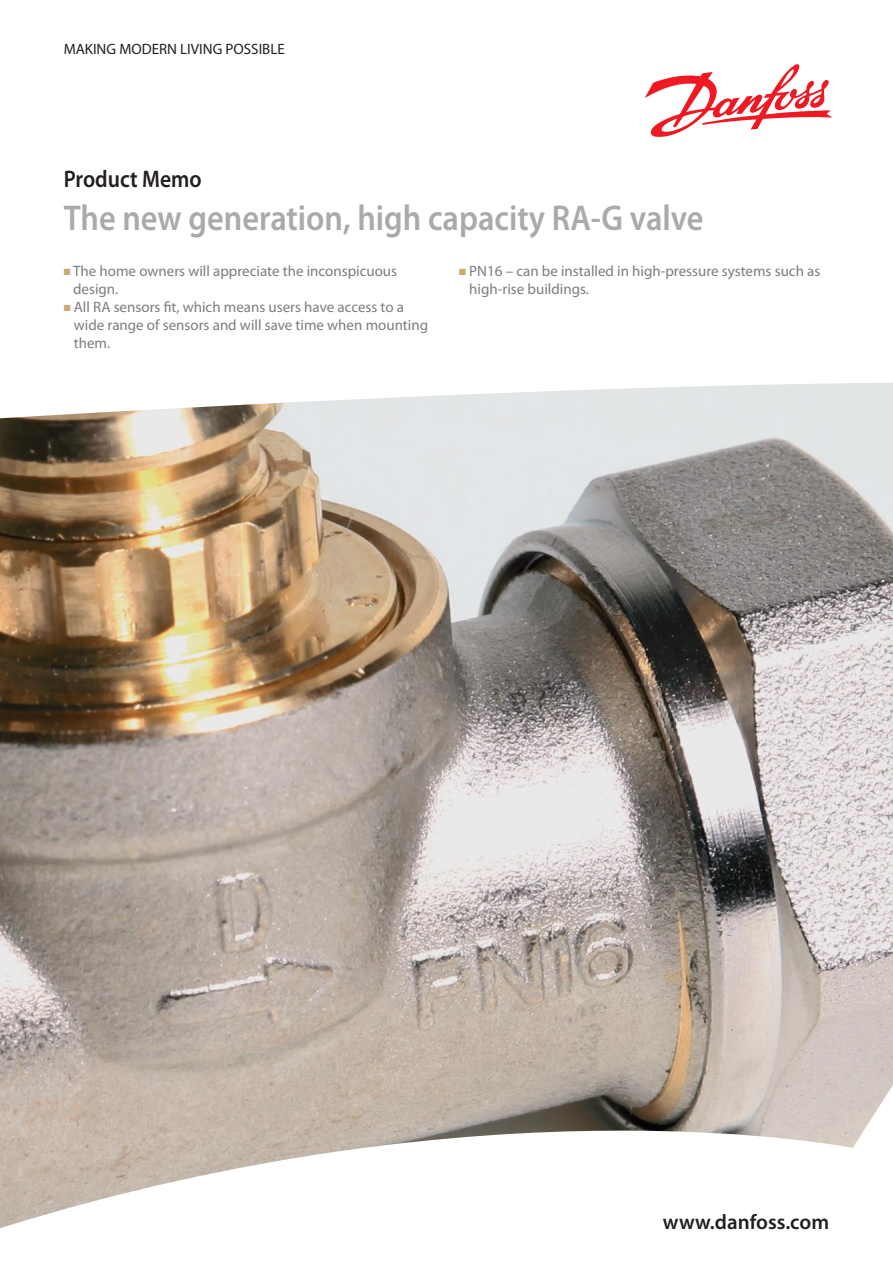
<style>
.page{position:relative;width:893px;height:1263px;background:#fff}
.page>*{position:absolute;margin:0;border:0;box-sizing:border-box;transform-origin:0 0}
.t1{font:600 36px "Myriad Pro";color:#aaaaac;scale:.9 1}
.t2{font:600 24px "Myriad Pro";color:#241f1f;scale:.9 1}
.t3{font:600 21px "Myriad Pro";color:#241f1f}
.t4{font:15px/18px "Myriad Pro";color:#7d7c7e}
.t5{font:15px "Myriad Pro";color:#241f1f}
.s1{color:#cca877}
</style>
<div class="page">
<svg style="left:645px;top:64px;width:187px;height:73px"></svg>
<img style="left:0;top:383px;width:893px;height:845px">
<p class="t5" style="left:64px;top:39px;width:223px">MAKING MODERN LIVING POSSIBLE</p>
<h2 class="t2" style="left:64px;top:164px;width:155px">Product Memo</h2>
<h1 class="t1" style="left:64px;top:195px;width:712px">The new generation, high capacity RA-G valve</h1>
<p class="t4" style="left:73px;top:262px;width:325px;text-indent:-9px"><span class="s1">■</span> The home owners will appreciate the inconspicuous design.</p>
<p class="t4" style="left:74px;top:298px;width:356px;text-indent:-10px"><span class="s1">■</span> All RA sensors fit, which means users have access to a wide range of sensors and will save time when mounting them.</p>
<p class="t4" style="left:469px;top:262px;width:353px;text-indent:-10px"><span class="s1">■</span> PN16 – can be installed in high-pressure systems such as high-rise buildings.</p>
<h3 class="t3" style="left:663px;top:1208px;width:168px">www.danfoss.com</h3>
</div>
